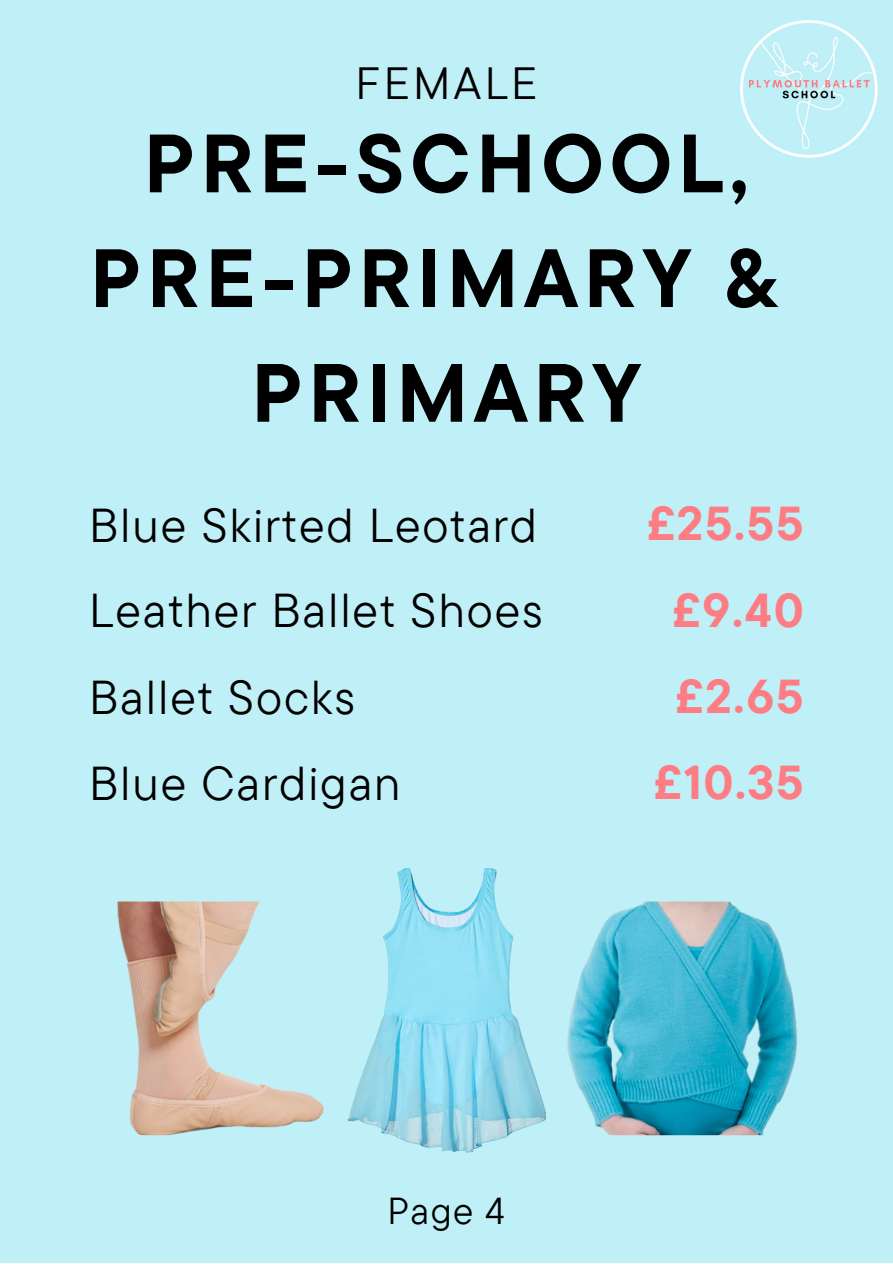
<style>
.page{position:relative;width:893px;height:1264px;background:#fff}
.page>*{position:absolute;margin:0;border:0;box-sizing:border-box;transform-origin:0 0}
.t1{font:700 82.5px "TT Commons Pro";letter-spacing:.075em;color:#000}
.t2{font:47.4px "TT Commons Pro";letter-spacing:.04em;color:#000}
.t3{font:700 47.4px "TT Commons Pro";letter-spacing:.04em;color:#fe7c83}
.t4{font:45px "TT Commons Pro";letter-spacing:.075em;color:#000}
.t5{font:37.5px "TT Commons Pro";color:#000}
</style>
<div class="page">
<div style="left:0;top:0;width:892px;height:1262px;background:#c0f0f7"></div>
<img style="left:347px;top:868px;width:198px;height:285px">
<img style="left:564px;top:901px;width:233px;height:234px;border-radius:15px">
<img style="left:95px;top:901px;width:234px;height:234px;border-radius:15px">
<img style="left:740px;top:20px;width:138px;height:138px">
<p class="t4" style="left:355px;top:54px;width:183px">FEMALE</p>
<p class="t1" style="left:144px;top:110px;width:606px">PRE-SCHOOL,</p>
<p class="t1" style="left:90px;top:224px;width:686px">PRE-PRIMARY &amp;</p>
<p class="t1" style="left:252px;top:339px;width:390px">PRIMARY</p>
<p class="t2" style="left:89px;top:494px;width:449px">Blue Skirted Leotard</p>
<p class="t3" style="left:647px;top:493px;width:158px">£25.55</p>
<p class="t2" style="left:89px;top:579px;width:455px">Leather Ballet Shoes</p>
<p class="t3" style="left:672px;top:579px;width:132px">£9.40</p>
<p class="t2" style="left:89px;top:666px;width:267px">Ballet Socks</p>
<p class="t3" style="left:675px;top:665px;width:129px">£2.65</p>
<p class="t2" style="left:89px;top:753px;width:313px">Blue Cardigan</p>
<p class="t3" style="left:653px;top:752px;width:151px">£10.35</p>
<p class="t5" style="left:387px;top:1186px;width:119px">Page 4</p>
</div>
